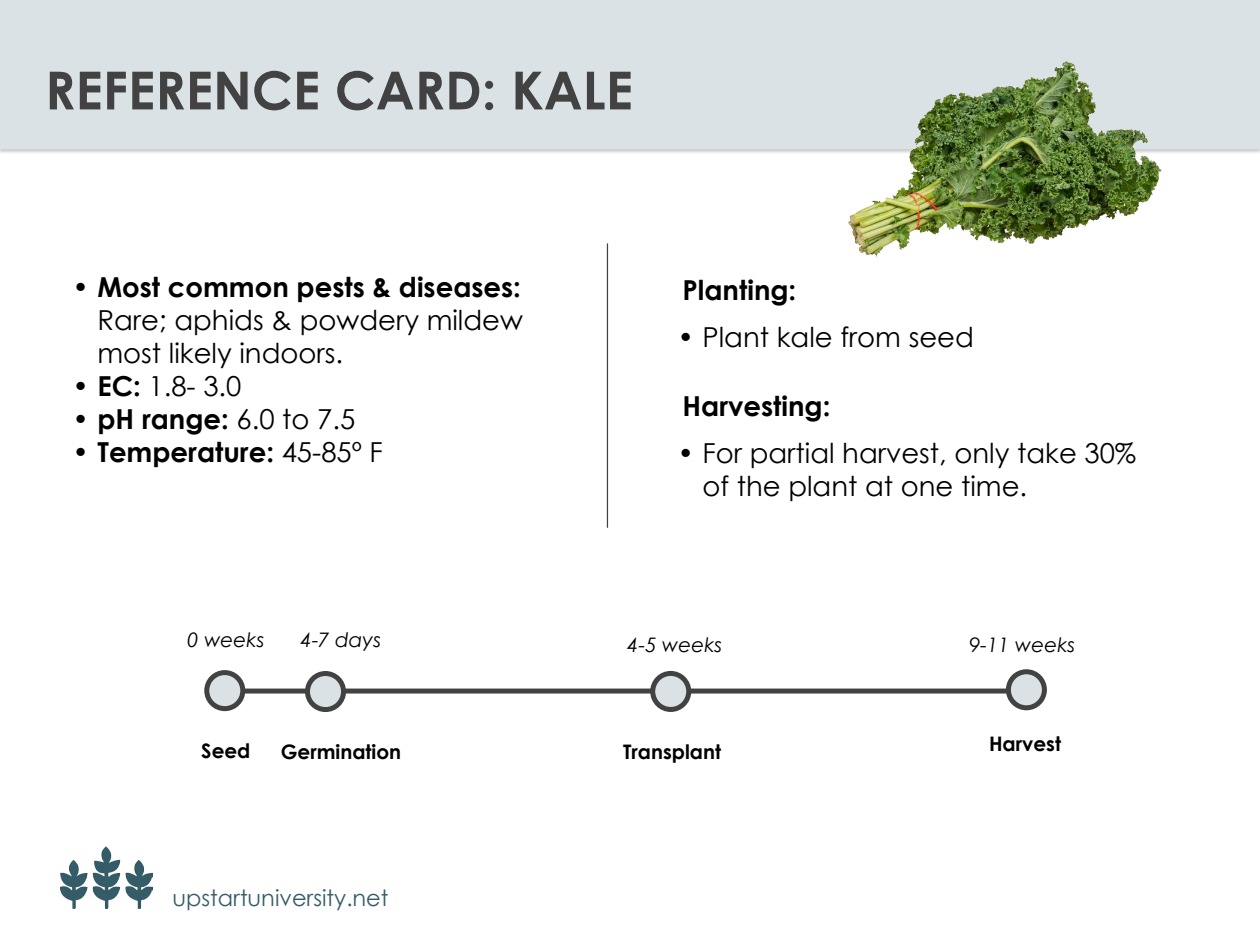
<style>
.page{position:relative;width:1260px;height:938px;background:#fff}
.page>*{position:absolute;margin:0;border:0;box-sizing:border-box;transform-origin:0 0}
.t1{font:700 52.5px "Century Gothic";color:#424242}
.t2{font:27.5px/33px "Century Gothic";color:#000}
.t3{font:700 27.5px "Century Gothic";color:#000}
.t4{font:22.5px "Century Gothic";color:#365c67}
.t5{font:700 20px "Century Gothic";color:#000}
.t6{font:italic 20px "Century Gothic";color:#000}
.s1{font-weight:700}
.s2{font-weight:400}
</style>
<div class="page">
<div style="left:0;top:0;width:1260px;height:154px;background:#000;opacity:.19"></div>
<div style="left:0;top:0;width:1260px;height:149px;background:#dae2e5"></div>
<hr style="left:607px;top:243px;width:1px;height:284px;background:#424242">
<div style="left:212px;top:688px;width:813px;height:5px;background:#424242"></div>
<div style="left:207px;top:672px;width:36px;height:36px;background:#dae2e5;border-radius:50%"></div>
<div style="left:204px;top:670px;width:41px;height:41px;border:5px solid #424242;border-radius:50%"></div>
<div style="left:653px;top:673px;width:36px;height:36px;background:#dae2e5;border-radius:50%"></div>
<div style="left:650px;top:671px;width:41px;height:41px;border:5px solid #424242;border-radius:50%"></div>
<div style="left:307px;top:673px;width:37px;height:36px;background:#dae2e5;border-radius:50%"></div>
<div style="left:305px;top:671px;width:41px;height:41px;border:5px solid #424242;border-radius:50%"></div>
<div style="left:1008px;top:671px;width:36px;height:36px;background:#dae2e5;border-radius:50%"></div>
<div style="left:1006px;top:669px;width:41px;height:41px;border:5px solid #424242;border-radius:50%"></div>
<img style="left:60px;top:846px;width:92px;height:62px">
<img style="left:832px;top:61px;width:343px;height:197px">
<h1 class="t1" style="left:45px;top:50px;width:589px">REFERENCE CARD: KALE</h1>
<p class="t3" style="left:72px;top:266px;width:450px">• Most common pests &amp; diseases:</p>
<p class="t2" style="left:97px;top:303px;width:427px">Rare; aphids &amp; powdery mildew most likely indoors.</p>
<p class="t2" style="left:73px;top:369px;width:170px"><span class="s1">• EC:</span> 1.8- 3.0</p>
<p class="t3" style="left:73px;top:398px;width:284px">• pH range: <span class="s2">6.0 to 7.5</span></p>
<p class="t3" style="left:73px;top:431px;width:312px">• Temperature: <span class="s2">45-85º F</span></p>
<p class="t3" style="left:683px;top:269px;width:115px">Planting:</p>
<p class="t2" style="left:678px;top:320px;width:298px">• Plant kale from seed</p>
<p class="t3" style="left:683px;top:385px;width:149px">Harvesting:</p>
<p class="t2" style="left:702px;top:436px;width:435px;text-indent:-25px">• For partial harvest, only take 30% of the plant at one time.</p>
<p class="t6" style="left:187px;top:625px;width:79px">0 weeks</p>
<p class="t6" style="left:301px;top:625px;width:82px">4-7 days</p>
<p class="t6" style="left:628px;top:631px;width:96px">4-5 weeks</p>
<p class="t6" style="left:969px;top:631px;width:107px">9-11 weeks</p>
<p class="t5" style="left:201px;top:735px;width:51px">Seed</p>
<p class="t5" style="left:281px;top:736px;width:122px">Germination</p>
<p class="t5" style="left:623px;top:736px;width:99px">Transplant</p>
<p class="t4" style="left:172px;top:882px;width:218px">upstartuniversity.net</p>
<p class="t5" style="left:989px;top:728px;width:73px">Harvest</p>
</div>
